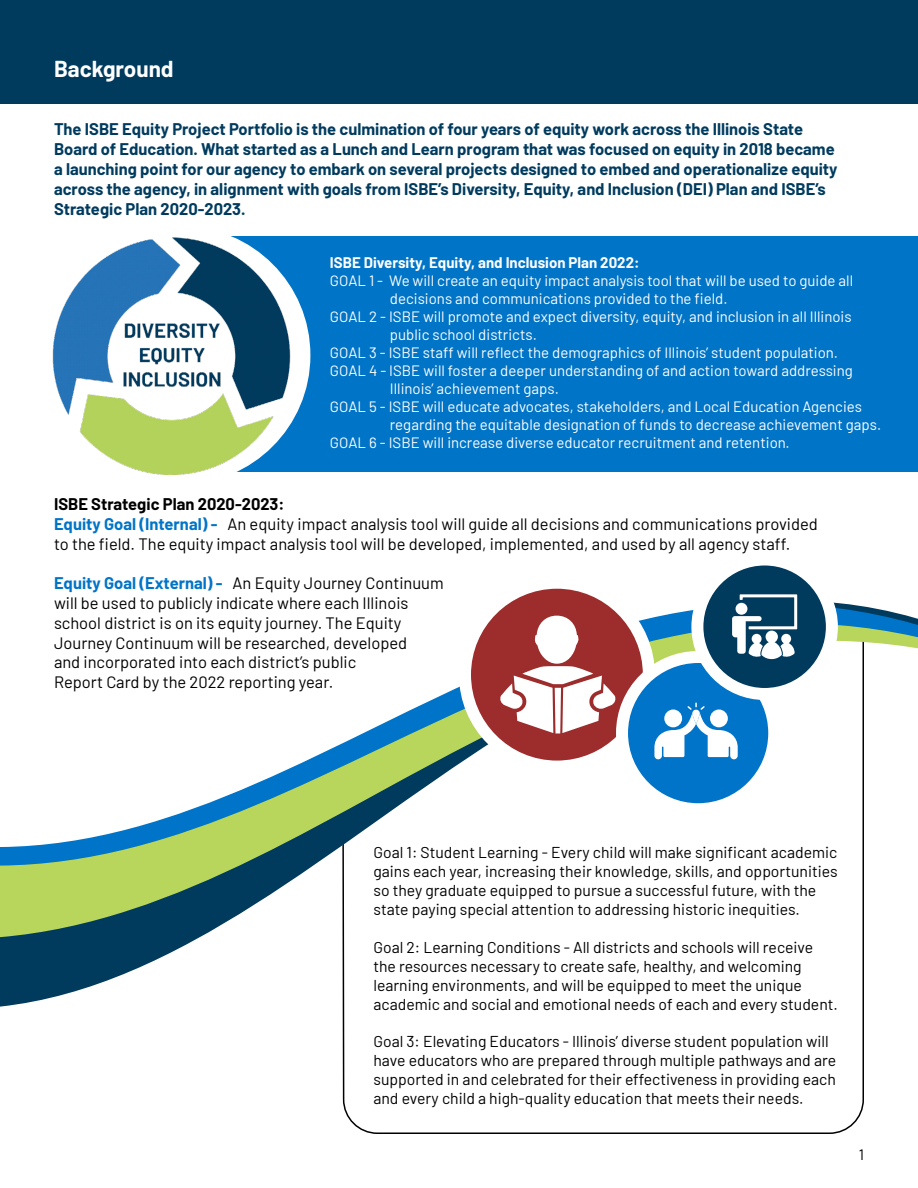
<style>
.page{position:relative;width:918px;height:1188px;background:#fff}
.page>*{position:absolute;margin:0;border:0;box-sizing:border-box;transform-origin:0 0}
.t1{font:700 22.5px "Barlow";color:#fefefe}
.t2{font:16.5px/19.8px "Barlow";color:#000}
.t3{font:700 16.5px/19.8px "Barlow";color:#003b5e}
.t4{font:15.75px/18.9px "Barlow";color:#000}
.t5{font:15px "Barlow";color:#fefefe}
.t6{font:700 15px "Barlow";color:#fefefe}
.t7{font:15px "Barlow";color:#000}
.s1{font-weight:700}
.s2{font-weight:700;color:#0074c7}
.s3{font-weight:700;color:#0074c8}
</style>
<div class="page">
<div style="left:174px;top:236px;width:744px;height:236px;background:#0074c7"></div>
<svg style="left:342px;top:1007px;width:522px;height:127px"></svg>
<div style="left:0;top:0;width:918px;height:104px;background:#003b5e"></div>
<svg style="left:0;top:937px;width:864px;height:70px"></svg>
<svg style="left:0;top:602px;width:918px;height:335px"></svg>
<svg style="left:465px;top:583px;width:184px;height:184px;fill:#9c2d2c"></svg>
<svg style="left:499px;top:616px;width:117px;height:117px"></svg>
<div style="left:459px;top:577px;width:196px;height:196px;border:12px solid #fff;border-radius:50%"></div>
<div style="left:622px;top:657px;width:152px;height:152px;background:#0074c8;border-radius:50%"></div>
<svg style="left:654px;top:703px;width:84px;height:56px"></svg>
<div style="left:616px;top:651px;width:164px;height:164px;border:12px solid #fff;border-radius:50%"></div>
<svg style="left:697px;top:559px;width:135px;height:135px;background:#2a5b78"></svg>
<svg style="left:732px;top:594px;width:65px;height:66px"></svg>
<div style="left:691px;top:553px;width:147px;height:147px;border:12px solid #fff;border-radius:50%"></div>
<img style="left:52px;top:236px;width:245px;height:239px">
<h1 class="t1" style="left:54px;top:52px;width:121px">Background</h1>
<p class="t3" style="left:54px;top:118px;width:785px">The ISBE Equity Project Portfolio is the culmination of four years of equity work across the Illinois State Board of Education. What started as a Lunch and Learn program that was focused on equity in 2018 became a launching point for our agency to embark on several projects designed to embed and operationalize equity across the agency, in alignment with goals from ISBE’s Diversity, Equity, and Inclusion (DEI) Plan and ISBE’s Strategic Plan 2020-2023.</p>
<p class="t6" style="left:330px;top:251px;width:311px">ISBE Diversity, Equity, and Inclusion Plan 2022:</p>
<p class="t5" style="left:330px;top:269px;width:525px">GOAL 1 - We will create an equity impact analysis tool that will be used to guide all</p>
<p class="t5" style="left:390px;top:287px;width:339px">decisions and communications provided to the field.</p>
<p class="t5" style="left:330px;top:305px;width:523px">GOAL 2 - ISBE will promote and expect diversity, equity, and inclusion in all Illinois</p>
<p class="t5" style="left:390px;top:323px;width:148px">public school districts.</p>
<p class="t5" style="left:330px;top:341px;width:509px">GOAL 3 - ISBE staff will reflect the demographics of Illinois’ student population.</p>
<p class="t5" style="left:330px;top:359px;width:524px">GOAL 4 - ISBE will foster a deeper understanding of and action toward addressing</p>
<p class="t5" style="left:390px;top:377px;width:170px">Illinois’ achievement gaps.</p>
<p class="t5" style="left:330px;top:395px;width:533px">GOAL 5 - ISBE will educate advocates, stakeholders, and Local Education Agencies</p>
<p class="t5" style="left:390px;top:413px;width:493px">regarding the equitable designation of funds to decrease achievement gaps.</p>
<p class="t5" style="left:330px;top:431px;width:461px">GOAL 6 - ISBE will increase diverse educator recruitment and retention.</p>
<p class="t2" style="left:54px;top:493px;width:765px"><span class="s1">ISBE Strategic Plan 2020-2023:<br></span><span class="s2">Equity Goal (Internal) -</span> An equity impact analysis tool will guide all decisions and communications provided to the field. The equity impact analysis tool will be developed, implemented, and used by all agency staff.</p>
<p class="t2" style="left:54px;top:572px;width:391px"><span class="s3">Equity Goal (External) -</span> An Equity Journey Continuum will be used to publicly indicate where each Illinois school district is on its equity journey. The Equity Journey Continuum will be researched, developed<br>and incorporated into each district’s public<br>Report Card by the 2022 reporting year.</p>
<p class="t4" style="left:374px;top:842px;width:466px">Goal 1: Student Learning - Every child will make significant academic gains each year, increasing their knowledge, skills, and opportunities so they graduate equipped to pursue a successful future, with the state paying special attention to addressing historic inequities.</p>
<p class="t4" style="left:374px;top:937px;width:466px">Goal 2: Learning Conditions - All districts and schools will receive the resources necessary to create safe, healthy, and welcoming learning environments, and will be equipped to meet the unique academic and social and emotional needs of each and every student.</p>
<p class="t4" style="left:374px;top:1031px;width:464px">Goal 3: Elevating Educators - Illinois’ diverse student population will have educators who are prepared through multiple pathways and are supported in and celebrated for their effectiveness in providing each and every child a high-quality education that meets their needs.</p>
<p class="t7" style="left:859px;top:1144px;width:7px">1</p>
</div>
